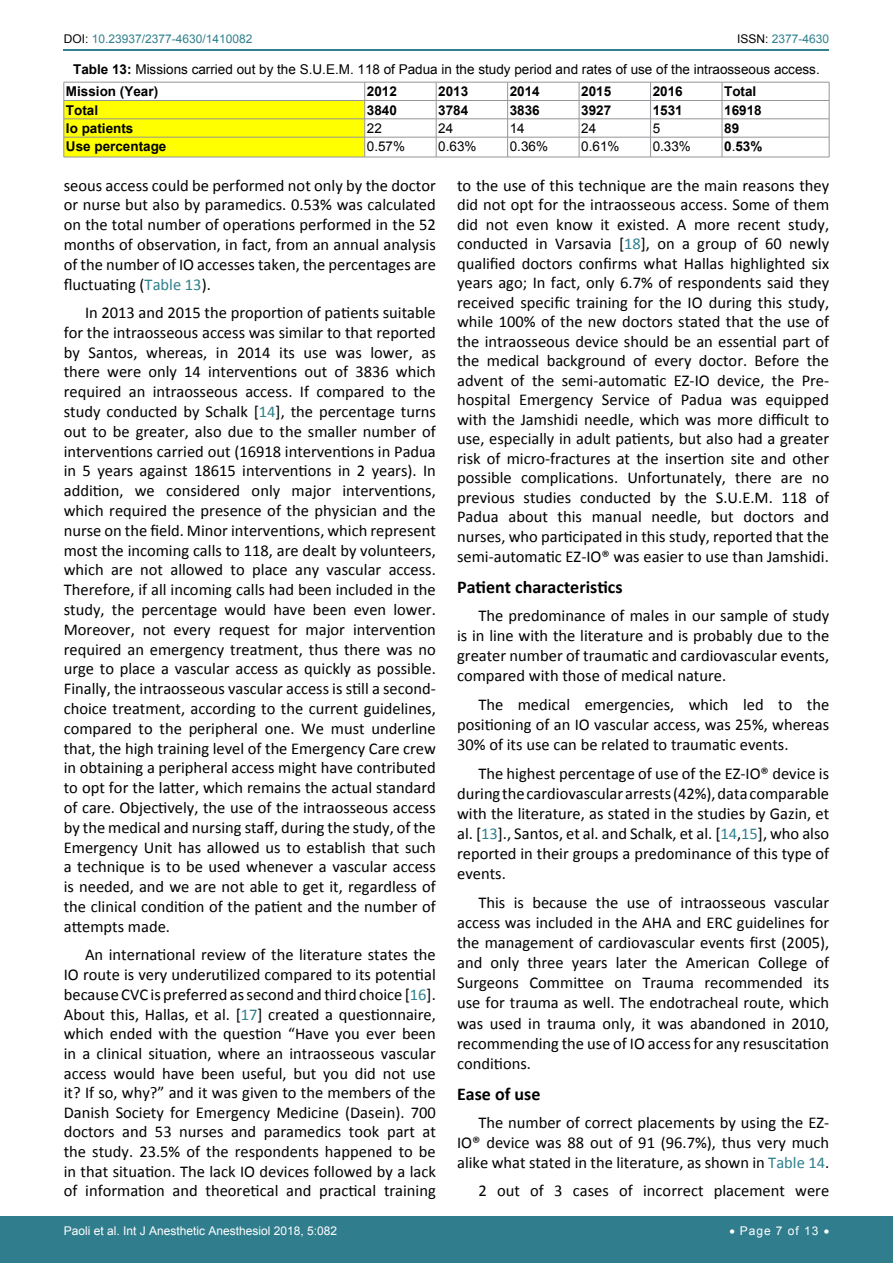
<style>
.page{position:relative;width:893px;height:1263px;background:#fff}
.page>*{position:absolute;margin:0;border:0;box-sizing:border-box;transform-origin:0 0}
.t1{font:700 18px "Calibri";color:#000}
.t2{font:16.5px/19.8px "Calibri";color:#000;text-align:justify}
.t3{font:13.5px/22.6px "Arial";color:#000}
.t4{font:700 13.5px "Arial";color:#000}
.t5{font:12px "Arial";color:#fff}
.t6{font:12px "Arial";color:#30808d}
.s1{color:#000}
.s2{font-weight:700}
.s3{font-weight:400}
.s4{color:#30808d}
</style>
<div class="page">
<hr style="left:64px;top:49px;width:765px;height:2px;background:#30808d">
<div style="left:0;top:1217px;width:893px;height:46px;background:#307d8d"></div>
<hr style="left:365px;top:82px;width:71px;height:1px;background:#939598">
<hr style="left:436px;top:82px;width:72px;height:1px;background:#939598">
<hr style="left:508px;top:82px;width:71px;height:1px;background:#939598">
<hr style="left:579px;top:82px;width:72px;height:1px;background:#939598">
<hr style="left:651px;top:82px;width:71px;height:1px;background:#939598">
<hr style="left:722px;top:82px;width:107px;height:1px;background:#939598">
<hr style="left:365px;top:100px;width:71px;height:1px;background:#939598">
<hr style="left:436px;top:100px;width:72px;height:1px;background:#939598">
<hr style="left:508px;top:100px;width:71px;height:1px;background:#939598">
<hr style="left:579px;top:100px;width:72px;height:1px;background:#939598">
<hr style="left:651px;top:100px;width:71px;height:1px;background:#939598">
<hr style="left:722px;top:100px;width:107px;height:1px;background:#939598">
<hr style="left:365px;top:119px;width:71px;height:1px;background:#939598">
<hr style="left:436px;top:119px;width:72px;height:1px;background:#939598">
<hr style="left:508px;top:119px;width:71px;height:1px;background:#939598">
<hr style="left:579px;top:119px;width:72px;height:1px;background:#939598">
<hr style="left:651px;top:119px;width:71px;height:1px;background:#939598">
<hr style="left:722px;top:119px;width:107px;height:1px;background:#939598">
<hr style="left:365px;top:137px;width:71px;height:1px;background:#939598">
<svg style="left:64px;top:82px;width:301px;height:75px"></svg>
<hr style="left:436px;top:137px;width:72px;height:1px;background:#939598">
<svg style="left:436px;top:82px;width:1px;height:75px"></svg>
<hr style="left:508px;top:137px;width:71px;height:1px;background:#939598">
<svg style="left:507px;top:82px;width:1px;height:75px"></svg>
<hr style="left:579px;top:137px;width:72px;height:1px;background:#939598">
<svg style="left:579px;top:82px;width:1px;height:75px"></svg>
<hr style="left:651px;top:137px;width:71px;height:1px;background:#939598">
<svg style="left:650px;top:82px;width:1px;height:75px"></svg>
<hr style="left:722px;top:137px;width:107px;height:1px;background:#939598">
<svg style="left:722px;top:82px;width:1px;height:75px"></svg>
<svg style="left:829px;top:82px;width:1px;height:75px"></svg>
<hr style="left:64px;top:157px;width:301px;height:1px;background:#939598">
<hr style="left:365px;top:157px;width:71px;height:1px;background:#939598">
<hr style="left:436px;top:157px;width:72px;height:1px;background:#939598">
<hr style="left:508px;top:157px;width:71px;height:1px;background:#939598">
<hr style="left:579px;top:157px;width:72px;height:1px;background:#939598">
<hr style="left:651px;top:157px;width:71px;height:1px;background:#939598">
<hr style="left:722px;top:157px;width:107px;height:1px;background:#939598">
<p class="t6" style="left:64px;top:31px;width:190px"><span class="s1">DOI:</span> 10.23937/2377-4630/1410082</p>
<p class="t6" style="left:737px;top:31px;width:94px"><span class="s1">ISSN:</span> 2377-4630</p>
<p class="t3" style="left:66px;top:58px;width:755px;text-indent:7px"><span class="s2">Table 13:</span> Missions carried out by the S.U.E.M. 118 of Padua in the study period and rates of use of the intraosseous access.<br><span class="s2">Mission (Year)</span></p>
<p class="t4" style="left:367px;top:82px;width:32px">2012</p>
<p class="t4" style="left:438px;top:82px;width:32px">2013</p>
<p class="t4" style="left:510px;top:82px;width:32px">2014</p>
<p class="t4" style="left:581px;top:82px;width:32px">2015</p>
<p class="t4" style="left:653px;top:82px;width:32px">2016</p>
<p class="t4" style="left:724px;top:82px;width:34px">Total</p>
<p class="t4" style="left:66px;top:101px;width:34px">Total</p>
<p class="t4" style="left:367px;top:101px;width:32px">3840</p>
<p class="t4" style="left:438px;top:101px;width:32px">3784</p>
<p class="t4" style="left:510px;top:101px;width:32px">3836</p>
<p class="t4" style="left:581px;top:101px;width:32px">3927</p>
<p class="t4" style="left:653px;top:101px;width:32px">1531</p>
<p class="t4" style="left:724px;top:101px;width:39px">16918</p>
<p class="t4" style="left:66px;top:119px;width:69px">Io patients</p>
<p class="t3" style="left:367px;top:117px;width:17px">22</p>
<p class="t3" style="left:438px;top:117px;width:17px">24</p>
<p class="t3" style="left:510px;top:117px;width:17px">14</p>
<p class="t3" style="left:581px;top:117px;width:17px">24</p>
<p class="t3" style="left:653px;top:117px;width:9px">5</p>
<p class="t4" style="left:724px;top:119px;width:17px">89</p>
<p class="t4" style="left:66px;top:137px;width:102px">Use percentage</p>
<p class="t3" style="left:367px;top:135px;width:40px">0.57%</p>
<p class="t3" style="left:438px;top:135px;width:40px">0.63%</p>
<p class="t3" style="left:510px;top:135px;width:40px">0.36%</p>
<p class="t3" style="left:581px;top:135px;width:40px">0.61%</p>
<p class="t3" style="left:653px;top:135px;width:40px">0.33%</p>
<p class="t4" style="left:724px;top:137px;width:40px">0<span class="s3">.</span>53%</p>
<p class="t2" style="left:64px;top:175px;width:374px">seous access could be performed not only by the doctor or nurse but also by paramedics. 0.53% was calculated on the total number of operations performed in the 52 months of observation, in fact, from an annual analysis of the number of IO accesses taken, the percentages are fluctuating (<span class="s4">Table 13</span>).</p>
<p class="t2" style="left:64px;top:303px;width:374px;text-indent:21px">In 2013 and 2015 the proportion of patients suitable for the intraosseous access was similar to that reported by Santos, whereas, in 2014 its use was lower, as there were only 14 interventions out of 3836 which required an intraosseous access. If compared to the study conducted by Schalk [<span class="s4">14</span>], the percentage turns out to be greater, also due to the smaller number of interventions carried out (16918 interventions in Padua in 5 years against 18615 interventions in 2 years). In addition, we considered only major interventions, which required the presence of the physician and the nurse on the field. Minor interventions, which represent most the incoming calls to 118, are dealt by volunteers, which are not allowed to place any vascular access.<br>Therefore, if all incoming calls had been included in the study, the percentage would have been even lower.<br>Moreover, not every request for major intervention required an emergency treatment, thus there was no urge to place a vascular access as quickly as possible.<br>Finally, the intraosseous vascular access is still a second&shy;choice treatment, according to the current guidelines, compared to the peripheral one. We must underline that, the high training level of the Emergency Care crew in obtaining a peripheral access might have contributed to opt for the latter, which remains the actual standard of care. Objectively, the use of the intraosseous access by the medical and nursing staff, during the study, of the Emergency Unit has allowed us to establish that such a technique is to be used whenever a vascular access is needed, and we are not able to get it, regardless of the clinical condition of the patient and the number of attempts made.</p>
<p class="t2" style="left:64px;top:945px;width:374px;text-indent:21px">An international review of the literature states the IO route is very underutilized compared to its potential because CVC is preferred as second and third choice [<span class="s4">16</span>].<br>About this, Hallas, et al. [<span class="s4">17</span>] created a questionnaire, which ended with the question “Have you ever been in a clinical situation, where an intraosseous vascular access would have been useful, but you did not use it? If so, why?” and it was given to the members of the Danish Society for Emergency Medicine (Dasein). 700 doctors and 53 nurses and paramedics took part at the study. 23.5% of the respondents happened to be in that situation. The lack IO devices followed by a lack of information and theoretical and practical training</p>
<p class="t2" style="left:457px;top:175px;width:374px">to the use of this technique are the main reasons they did not opt for the intraosseous access. Some of them did not even know it existed. A more recent study, conducted in Varsavia [<span class="s4">18</span>], on a group of 60 newly qualified doctors confirms what Hallas highlighted six years ago; In fact, only 6.7% of respondents said they received specific training for the IO during this study, while 100% of the new doctors stated that the use of the intraosseous device should be an essential part of the medical background of every doctor. Before the advent of the semi-automatic EZ-IO device, the Pre&shy;hospital Emergency Service of Padua was equipped with the Jamshidi needle, which was more difficult to use, especially in adult patients, but also had a greater risk of micro-fractures at the insertion site and other possible complications. Unfortunately, there are no previous studies conducted by the S.U.E.M. 118 of Padua about this manual needle, but doctors and nurses, who participated in this study, reported that the semi-automatic EZ-IO® was easier to use than Jamshidi.</p>
<p class="t1" style="left:457px;top:575px;width:167px">Patient characteristics</p>
<p class="t2" style="left:457px;top:606px;width:374px;text-indent:21px">The predominance of males in our sample of study is in line with the literature and is probably due to the greater number of traumatic and cardiovascular events, compared with those of medical nature.</p>
<p class="t2" style="left:457px;top:694px;width:374px;text-indent:21px">The medical emergencies, which led to the positioning of an IO vascular access, was 25%, whereas 30% of its use can be related to traumatic events.</p>
<p class="t2" style="left:457px;top:763px;width:374px;text-indent:21px">The highest percentage of use of the EZ-IO® device is during the cardiovascular arrests (42%), data comparable with the literature, as stated in the studies by Gazin, et al. [<span class="s4">13</span>]., Santos, et al. and Schalk, et al. [<span class="s4">14</span>,<span class="s4">15</span>], who also reported in their groups a predominance of this type of events.</p>
<p class="t2" style="left:457px;top:892px;width:374px;text-indent:21px">This is because the use of intraosseous vascular access was included in the AHA and ERC guidelines for the management of cardiovascular events first (2005), and only three years later the American College of Surgeons Committee on Trauma recommended its use for trauma as well. The endotracheal route, which was used in trauma only, it was abandoned in 2010, recommending the use of IO access for any resuscitation conditions.</p>
<p class="t1" style="left:457px;top:1082px;width:85px">Ease of use</p>
<p class="t2" style="left:457px;top:1113px;width:374px;text-indent:21px">The number of correct placements by using the EZ-IO® device was 88 out of 91 (96.7%), thus very much alike what stated in the literature, as shown in <span class="s4">Table 14</span>.</p>
<p class="t2" style="left:478px;top:1181px;width:352px">2 out of 3 cases of incorrect placement were</p>
<p class="t5" style="left:64px;top:1223px;width:275px">Paoli et al. Int J Anesthetic Anesthesiol 2018, 5:082</p>
<p class="t5" style="left:729px;top:1223px;width:101px">• Page 7 of 13 •</p>
</div>
